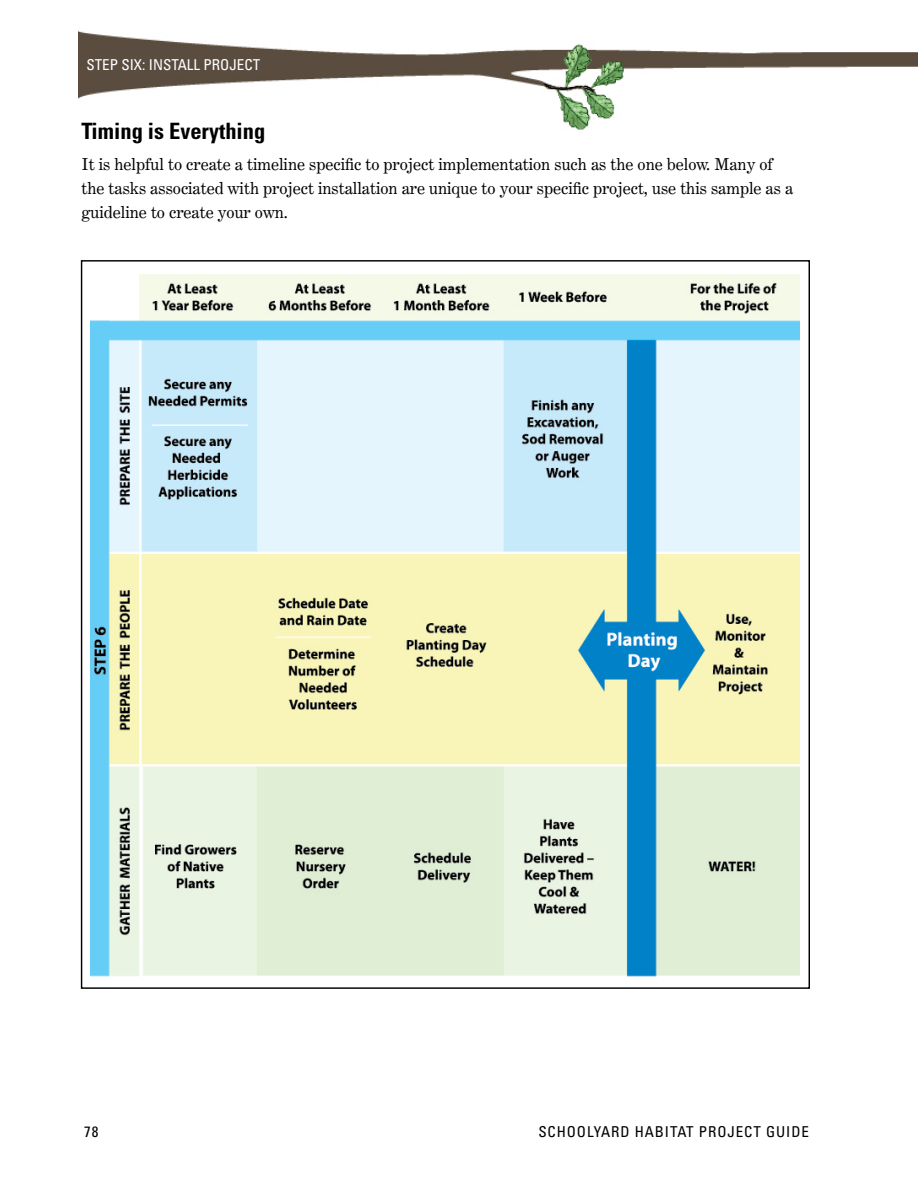
<style>
.page{position:relative;width:918px;height:1188px;background:#fff}
.page>*{position:absolute;margin:0;border:0;box-sizing:border-box;transform-origin:0 0}
.t1{font:700 condensed 22.5px "Univers";color:#000}
.t2{font:16.5px/24px "Century Expanded BT";color:#000}
.t3{font:condensed 15px "Univers";letter-spacing:.06em;color:#000}
.t4{font:condensed 15px "Univers";color:#fff}
</style>
<div class="page">
<img style="left:79px;top:31px;width:839px;height:99px">
<img style="left:91px;top:274px;width:709px;height:703px">
<p class="t4" style="left:86px;top:55px;width:175px">STEP SIX: INSTALL PROJECT</p>
<h1 class="t1" style="left:82px;top:118px;width:185px">Timing is Everything</h1>
<p class="t2" style="left:82px;top:152px;width:713px">It is helpful to create a timeline specific to project implementation such as the one below. Many of the tasks associated with project installation are unique to your specific project, use this sample as a guideline to create your own.</p>
<p class="t3" style="left:84px;top:1122px;width:16px">78</p>
<p class="t3" style="left:538px;top:1122px;width:272px">SCHOOLYARD HABITAT PROJECT GUIDE</p>
</div>
